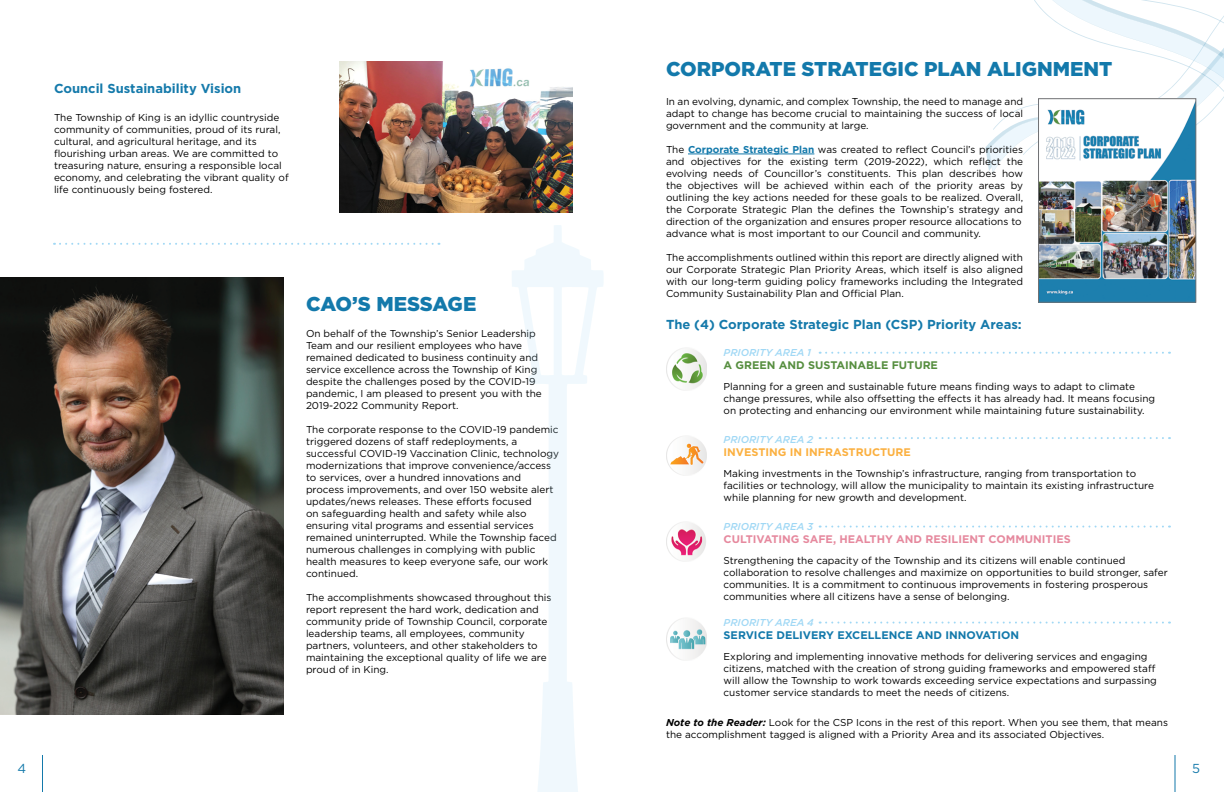
<style>
.page{position:relative;width:1224px;height:792px;background:#fff}
.page>*{position:absolute;margin:0;border:0;box-sizing:border-box;transform-origin:0 0}
.t1{font:900 20px "Gotham";color:#1379ab}
.t2{font:700 13px "Gotham";color:#157aab}
.t3{font:13px "Gotham";color:#157aab}
.t4{font:700 11px "Gotham";color:#e6899e}
.t5{font:700 11px "Gotham";color:#1379ab}
.t6{font:700 11px "Gotham";color:#568e3f}
.t7{font:700 11px "Gotham";color:#fbb040}
.t8{font:10px/12px "Gotham";color:#000}
.t9{font:italic 500 10px "Gotham";color:#a0d8f5}
.s1{font-weight:700;color:#1379ab}
.s2{font-weight:700;font-style:italic}
</style>
<div class="page">
<img style="left:340px;top:61px;width:232px;height:152px">
<img style="left:0;top:278px;width:283px;height:436px">
<svg style="left:54px;top:243px;width:385px;height:2px"></svg>
<svg style="left:512px;top:225px;width:91px;height:567px"></svg>
<hr style="left:42px;top:755px;width:1px;height:37px;background:#1379ab">
<hr style="left:688px;top:154px;width:126px;height:1px;background:#1379ab">
<svg style="left:820px;top:352px;width:343px;height:2px"></svg>
<svg style="left:820px;top:526px;width:343px;height:2px"></svg>
<svg style="left:820px;top:622px;width:343px;height:2px"></svg>
<svg style="left:820px;top:437px;width:343px;height:2px"></svg>
<img style="left:666px;top:348px;width:41px;height:43px">
<img style="left:666px;top:436px;width:41px;height:40px">
<img style="left:666px;top:522px;width:40px;height:40px">
<img style="left:666px;top:618px;width:41px;height:42px">
<img style="left:1040px;top:252px;width:154px;height:48px">
<img style="left:1038px;top:195px;width:159px;height:57px">
<svg style="left:985px;top:0;width:239px;height:195px"></svg>
<hr style="left:1175px;top:755px;width:1px;height:37px;background:#1379ab">
<h2 class="t2" style="left:54px;top:80px;width:189px">Council Sustainability Vision</h2>
<p class="t8" style="left:54px;top:111px;width:236px">The Township of King is an idyllic countryside community of communities, proud of its rural, cultural, and agricultural heritage, and its flourishing urban areas. We are committed to treasuring nature, ensuring a responsible local economy, and celebrating the vibrant quality of life continuously being fostered.</p>
<h2 class="t3" style="left:18px;top:761px;width:10px">4</h2>
<h1 class="t1" style="left:306px;top:292px;width:172px">CAO’S MESSAGE</h1>
<p class="t8" style="left:306px;top:328px;width:237px">On behalf of the Township’s Senior Leadership Team and our resilient employees who have remained dedicated to business continuity and service excellence across the Township of King despite the challenges posed by the COVID-19 pandemic, I am pleased to present you with the 2019-2022 Community Report.</p>
<p class="t8" style="left:306px;top:424px;width:255px">The corporate response to the COVID-19 pandemic triggered dozens of staff redeployments, a successful COVID-19 Vaccination Clinic, technology modernizations that improve convenience/access to services, over a hundred innovations and process improvements, and over 150 website alert updates/news releases. These efforts focused<br>on safeguarding health and safety while also ensuring vital programs and essential services remained uninterrupted. While the Township faced numerous challenges in complying with public health measures to keep everyone safe, our work continued.</p>
<p class="t8" style="left:306px;top:592px;width:247px">The accomplishments showcased throughout this report represent the hard work, dedication and community pride of Township Council, corporate leadership teams, all employees, community partners, volunteers, and other stakeholders to maintaining the exceptional quality of life we are proud of in King.</p>
<h1 class="t1" style="left:666px;top:57px;width:448px">CORPORATE STRATEGIC PLAN ALIGNMENT</h1>
<p class="t8" style="left:666px;top:95px;width:359px;text-align:justify">In an evolving, dynamic, and complex Township, the need to manage and adapt to change has become crucial to maintaining the success of local government and the community at large.</p>
<p class="t8" style="left:666px;top:143px;width:359px">The <span class="s1">Corporate Strategic Plan</span> was created to reflect Council’s priorities and objectives for the existing term (2019-2022), which reflect the evolving needs of Councillor’s constituents. This plan describes how the objectives will be achieved within each of the priority areas by outlining the key actions needed for these goals to be realized. Overall, the Corporate Strategic Plan the defines the Township’s strategy and direction of the organization and ensures proper resource allocations to advance what is most important to our Council and community.</p>
<p class="t8" style="left:666px;top:251px;width:359px;text-align:justify">The accomplishments outlined within this report are directly aligned with our Corporate Strategic Plan Priority Areas, which itself is also aligned with our long-term guiding policy frameworks including the Integrated Community Sustainability Plan and Official Plan.</p>
<h2 class="t2" style="left:666px;top:315px;width:357px">The (4) Corporate Strategic Plan (CSP) Priority Areas:</h2>
<p class="t9" style="left:724px;top:346px;width:89px">PRIORITY AREA 1</p>
<p class="t6" style="left:724px;top:358px;width:216px">A GREEN AND SUSTAINABLE FUTURE</p>
<p class="t8" style="left:724px;top:380px;width:433px">Planning for a green and sustainable future means finding ways to adapt to climate change pressures, while also offsetting the effects it has already had. It means focusing on protecting and enhancing our environment while maintaining future sustainability.</p>
<p class="t9" style="left:724px;top:434px;width:91px">PRIORITY AREA 2</p>
<p class="t7" style="left:724px;top:445px;width:189px">INVESTING IN INFRASTRUCTURE</p>
<p class="t8" style="left:724px;top:468px;width:432px">Making investments in the Township’s infrastructure, ranging from transportation to facilities or technology, will allow the municipality to maintain its existing infrastructure while planning for new growth and development.</p>
<p class="t9" style="left:724px;top:520px;width:91px">PRIORITY AREA 3</p>
<p class="t4" style="left:724px;top:532px;width:349px">CULTIVATING SAFE, HEALTHY AND RESILIENT COMMUNITIES</p>
<p class="t8" style="left:724px;top:554px;width:446px">Strengthening the capacity of the Township and its citizens will enable continued collaboration to resolve challenges and maximize on opportunities to build stronger, safer communities. It is a commitment to continuous improvements in fostering prosperous communities where all citizens have a sense of belonging.</p>
<p class="t9" style="left:724px;top:616px;width:92px">PRIORITY AREA 4</p>
<p class="t5" style="left:724px;top:628px;width:297px">SERVICE DELIVERY EXCELLENCE AND INNOVATION</p>
<p class="t8" style="left:724px;top:650px;width:435px">Exploring and implementing innovative methods for delivering services and engaging citizens, matched with the creation of strong guiding frameworks and empowered staff will allow the Township to work towards exceeding service expectations and surpassing customer service standards to meet the needs of citizens.</p>
<p class="t8" style="left:666px;top:716px;width:503px"><span class="s2">Note to the Reader:</span> Look for the CSP Icons in the rest of this report. When you see them, that means the accomplishment tagged is aligned with a Priority Area and its associated Objectives.</p>
<h2 class="t3" style="left:1192px;top:761px;width:9px">5</h2>
</div>
